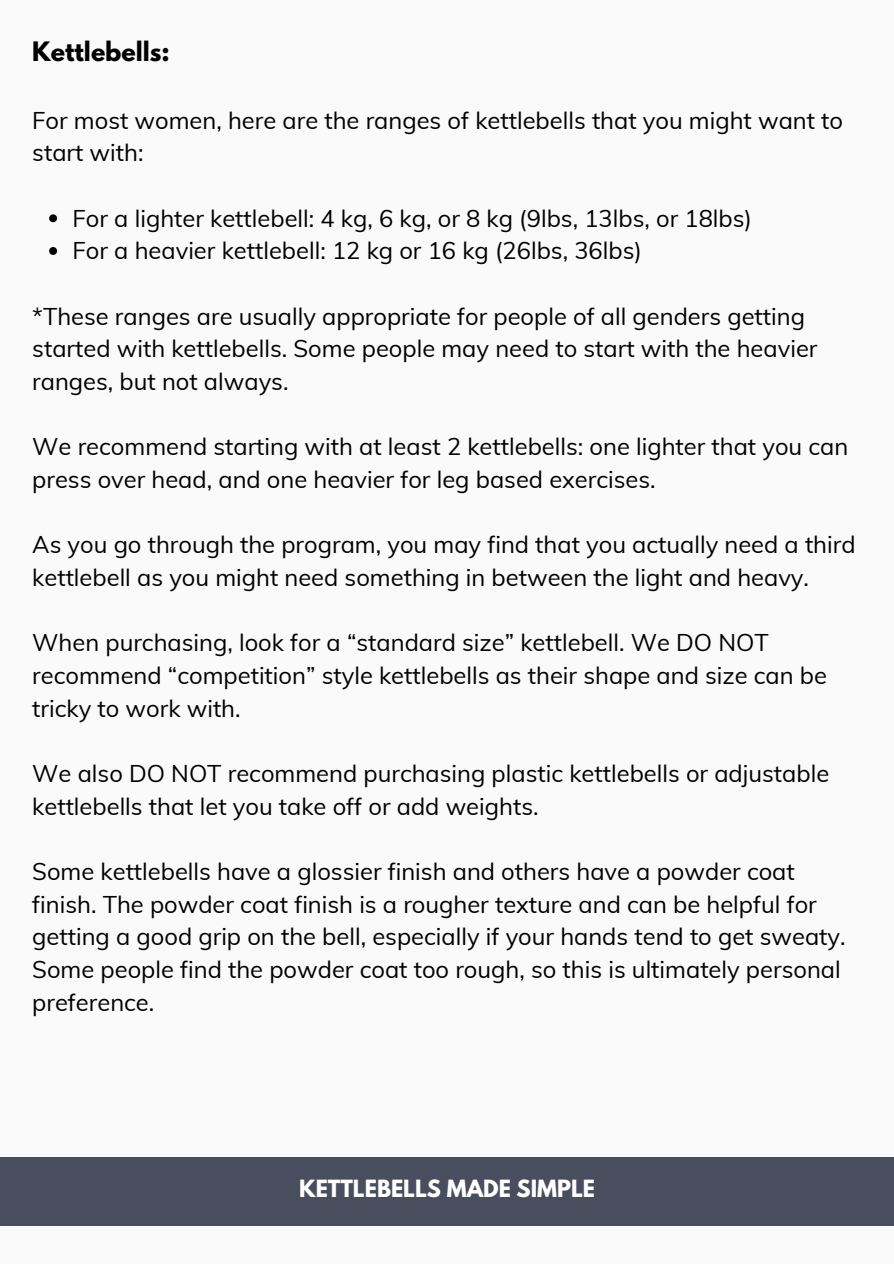
<style>
.page{position:relative;width:894px;height:1264px;background:#fff}
.page>*{position:absolute;margin:0;border:0;box-sizing:border-box;transform-origin:0 0}
.t1{font:23.7px/32.7px "Muli";color:#000}
.t2{font:700 23.7px "League Spartan";color:#000}
.t3{font:700 21px "League Spartan";color:#fff}
</style>
<div class="page">
<div style="left:0;top:0;width:893px;height:1263px;background:#fafafa"></div>
<svg style="left:49px;top:214px;width:8px;height:8px"></svg>
<svg style="left:49px;top:247px;width:8px;height:8px"></svg>
<div style="left:0;top:1157px;width:893px;height:68px;background:#494e5e"></div>
<p class="t2" style="left:32px;top:40px;width:139px">Kettlebells:</p>
<p class="t1" style="left:32px;top:103px;width:812px">For most women, here are the ranges of kettlebells that you might want to start with:</p>
<p class="t1" style="left:73px;top:201px;width:680px">For a lighter kettlebell: 4 kg, 6 kg, or 8 kg (9lbs, 13lbs, or 18lbs)</p>
<p class="t1" style="left:73px;top:234px;width:570px">For a heavier kettlebell: 12 kg or 16 kg (26lbs, 36lbs)</p>
<p class="t1" style="left:32px;top:299px;width:786px">*These ranges are usually appropriate for people of all genders getting started with kettlebells. Some people may need to start with the heavier ranges, but not always.</p>
<p class="t1" style="left:32px;top:430px;width:817px">We recommend starting with at least 2 kettlebells: one lighter that you can press over head, and one heavier for leg based exercises.</p>
<p class="t1" style="left:32px;top:528px;width:824px">As you go through the program, you may find that you actually need a third kettlebell as you might need something in between the light and heavy.</p>
<p class="t1" style="left:32px;top:626px;width:796px">When purchasing, look for a “standard size” kettlebell. We DO NOT recommend “competition” style kettlebells as their shape and size can be tricky to work with.</p>
<p class="t1" style="left:32px;top:756px;width:798px">We also DO NOT recommend purchasing plastic kettlebells or adjustable kettlebells that let you take off or add weights.</p>
<p class="t1" style="left:32px;top:854px;width:814px">Some kettlebells have a glossier finish and others have a powder coat finish. The powder coat finish is a rougher texture and can be helpful for getting a good grip on the bell, especially if your hands tend to get sweaty.</p>
<p class="t1" style="left:32px;top:952px;width:809px">Some people find the powder coat too rough, so this is ultimately personal preference.</p>
<p class="t3" style="left:299px;top:1177px;width:297px">KETTLEBELLS MADE SIMPLE</p>
</div>
